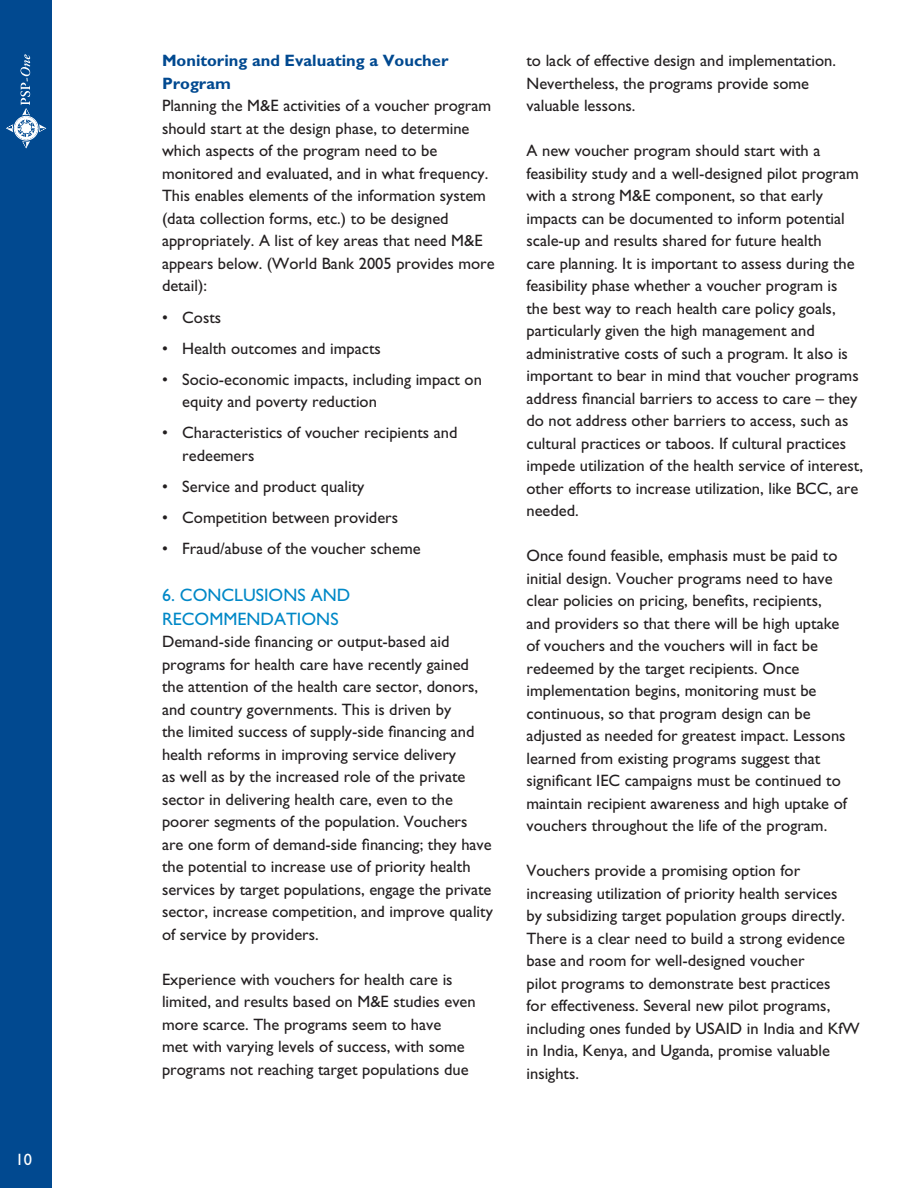
<style>
.page{position:relative;width:918px;height:1188px;background:#fff}
.page>*{position:absolute;margin:0;border:0;box-sizing:border-box;transform-origin:0 0}
.t1{font:18px "Gill Sans";color:#0088c7}
.t2{font:16.5px/22.5px "Gill Sans";color:#231f20}
.t3{font:700 16.5px/22.5px "Gill Sans";color:#014990}
.t4{font:16.5px "Gill Sans";color:#fff}
</style>
<div class="page">
<div style="left:0;top:0;width:52px;height:1188px;background:#014990"></div>
<svg style="left:6px;top:54px;width:40px;height:95px"></svg>
<p class="t4" style="left:16px;top:1150px;width:18px">10</p>
<p class="t3" style="left:162px;top:50px;width:288px">Monitoring and Evaluating a Voucher<br>Program</p>
<p class="t2" style="left:162px;top:95px;width:334px">Planning the M&amp;E activities of a voucher program should start at the design phase, to determine which aspects of the program need to be monitored and evaluated, and in what frequency.<br>This enables elements of the information system (data collection forms, etc.) to be designed appropriately. A list of key areas that need M&amp;E appears below. (World Bank 2005 provides more detail):</p>
<p class="t2" style="left:162px;top:306px;width:61px">• Costs</p>
<p class="t2" style="left:162px;top:337px;width:220px">• Health outcomes and impacts</p>
<p class="t2" style="left:182px;top:368px;width:301px;text-indent:-20px">• Socio-economic impacts, including impact on equity and poverty reduction</p>
<p class="t2" style="left:182px;top:422px;width:277px;text-indent:-20px">• Characteristics of voucher recipients and redeemers</p>
<p class="t2" style="left:162px;top:475px;width:204px">• Service and product quality</p>
<p class="t2" style="left:162px;top:507px;width:238px">• Competition between providers</p>
<p class="t2" style="left:162px;top:538px;width:260px">• Fraud/abuse of the voucher scheme</p>
<p class="t1" style="left:162px;top:584px;width:43px">6. Conclusions</p>
<p class="t1" style="left:311px;top:584px;width:14px">and</p>
<p class="t1" style="left:162px;top:608px;width:24px">Recommendations</p>
<p class="t2" style="left:162px;top:631px;width:332px">Demand-side financing or output-based aid programs for health care have recently gained the attention of the health care sector, donors, and country governments. This is driven by<br>the limited success of supply-side financing and health reforms in improving service delivery<br>as well as by the increased role of the private sector in delivering health care, even to the poorer segments of the population. Vouchers are one form of demand-side financing; they have the potential to increase use of priority health services by target populations, engage the private sector, increase competition, and improve quality of service by providers.</p>
<p class="t2" style="left:162px;top:968px;width:315px">Experience with vouchers for health care is limited, and results based on M&amp;E studies even more scarce. The programs seem to have<br>met with varying levels of success, with some programs not reaching target populations due</p>
<p class="t2" style="left:526px;top:50px;width:311px">to lack of effective design and implementation.<br>Nevertheless, the programs provide some valuable lessons.</p>
<p class="t2" style="left:526px;top:140px;width:338px">A new voucher program should start with a feasibility study and a well-designed pilot program with a strong M&amp;E component, so that early impacts can be documented to inform potential scale-up and results shared for future health<br>care planning. It is important to assess during the feasibility phase whether a voucher program is the best way to reach health care policy goals, particularly given the high management and administrative costs of such a program. It also is important to bear in mind that voucher programs address financial barriers to access to care – they do not address other barriers to access, such as cultural practices or taboos. If cultural practices impede utilization of the health service of interest, other efforts to increase utilization, like BCC, are needed.</p>
<p class="t2" style="left:526px;top:545px;width:322px">Once found feasible, emphasis must be paid to initial design. Voucher programs need to have clear policies on pricing, benefits, recipients, and providers so that there will be high uptake of vouchers and the vouchers will in fact be redeemed by the target recipients. Once implementation begins, monitoring must be continuous, so that program design can be adjusted as needed for greatest impact. Lessons learned from existing programs suggest that significant IEC campaigns must be continued to maintain recipient awareness and high uptake of vouchers throughout the life of the program.</p>
<p class="t2" style="left:526px;top:860px;width:335px">Vouchers provide a promising option for increasing utilization of priority health services<br>by subsidizing target population groups directly.<br>There is a clear need to build a strong evidence base and room for well-designed voucher<br>pilot programs to demonstrate best practices<br>for effectiveness. Several new pilot programs, including ones funded by USAID in India and KfW in India, Kenya, and Uganda, promise valuable insights.</p>
</div>
